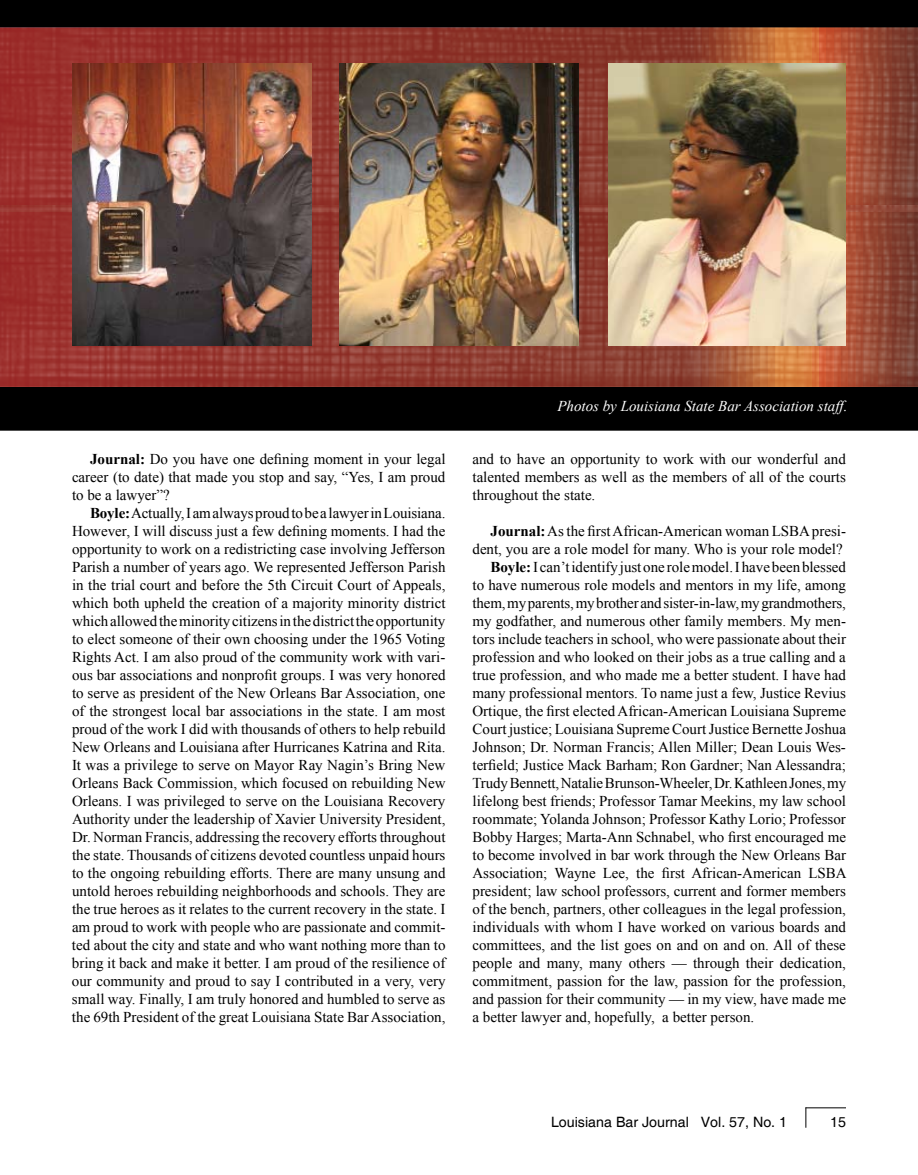
<style>
.page{position:relative;width:918px;height:1175px;background:#fff}
.page>*{position:absolute;margin:0;border:0;box-sizing:border-box;transform-origin:0 0}
.t1{font:15px/18px "Times New Roman";color:#000;text-align:justify}
.t2{font:italic 15px "Times New Roman";color:#fff}
.t3{font:14.25px "Helvetica";color:#000}
.s1{font-weight:700}
</style>
<div class="page">
<hr style="left:806px;top:1107px;width:40px;height:1px;background:#000">
<svg style="left:806px;top:1107px;width:1px;height:20px"></svg>
<img style="left:0;top:27px;width:918px;height:179px">
<img style="left:0;top:206px;width:918px;height:181px">
<img style="left:72px;top:63px;width:240px;height:283px">
<img style="left:339px;top:63px;width:240px;height:283px">
<img style="left:608px;top:63px;width:238px;height:283px">
<div style="left:0;top:0;width:918px;height:27px;background:#000"></div>
<div style="left:0;top:387px;width:918px;height:43px;background:#000"></div>
<p class="t1" style="left:72px;top:449px;width:375px;text-indent:18px"><span class="s1">Journal:</span> Do you have one defining moment in your legal career (to date) that made you stop and say, “Yes, I am proud to be a lawyer”?</p>
<p class="t1" style="left:72px;top:503px;width:375px;text-indent:18px"><span class="s1">Boyle:</span> Actually, I am always proud to be a lawyer in Louisiana.<br>However, I will discuss just a few defining moments. I had the opportunity to work on a redistricting case involving Jefferson Parish a number of years ago. We represented Jefferson Parish in the trial court and before the 5th Circuit Court of Appeals, which both upheld the creation of a majority minority district which allowed the minority citizens in the district the opportunity to elect someone of their own choosing under the 1965 Voting Rights Act. I am also proud of the community work with vari&shy;ous bar associations and nonprofit groups. I was very honored to serve as president of the New Orleans Bar Association, one of the strongest local bar associations in the state. I am most proud of the work I did with thousands of others to help rebuild New Orleans and Louisiana after Hurricanes Katrina and Rita.<br>It was a privilege to serve on Mayor Ray Nagin’s Bring New Orleans Back Commission, which focused on rebuilding New Orleans. I was privileged to serve on the Louisiana Recovery Authority under the leadership of Xavier University President, Dr. Norman Francis, addressing the recovery efforts throughout the state. Thousands of citizens devoted countless unpaid hours to the ongoing rebuilding efforts. There are many unsung and untold heroes rebuilding neighborhoods and schools. They are the true heroes as it relates to the current recovery in the state. I am proud to work with people who are passionate and commit&shy;ted about the city and state and who want nothing more than to bring it back and make it better. I am proud of the resilience of our community and proud to say I contributed in a very, very small way. Finally, I am truly honored and humbled to serve as the 69th President of the great Louisiana State Bar Association,</p>
<p class="t2" style="left:557px;top:396px;width:292px">Photos by Louisiana State Bar Association staff.</p>
<p class="t1" style="left:472px;top:449px;width:375px">and to have an opportunity to work with our wonderful and talented members as well as the members of all of the courts throughout the state.</p>
<p class="t1" style="left:490px;top:521px;width:357px"><span class="s1">Journal:</span> As the first African-American woman LSBA presi-</p>
<p class="t1" style="left:472px;top:539px;width:372px">dent, you are a role model for many. Who is your role model?</p>
<p class="t1" style="left:490px;top:557px;width:357px"><span class="s1">Boyle:</span> I can’t identify just one role model. I have been blessed</p>
<p class="t1" style="left:472px;top:575px;width:375px">to have numerous role models and mentors in my life, among</p>
<p class="t1" style="left:472px;top:593px;width:375px">them, my parents, my brother and sister-in-law, my grandmothers,</p>
<p class="t1" style="left:472px;top:611px;width:375px">my godfather, and numerous other family members. My men-</p>
<p class="t1" style="left:472px;top:629px;width:375px">tors include teachers in school, who were passionate about their</p>
<p class="t1" style="left:472px;top:647px;width:375px">profession and who looked on their jobs as a true calling and a</p>
<p class="t1" style="left:472px;top:665px;width:375px">true profession, and who made me a better student. I have had</p>
<p class="t1" style="left:472px;top:683px;width:375px">many professional mentors. To name just a few, Justice Revius</p>
<p class="t1" style="left:472px;top:701px;width:375px">Ortique, the first elected African-American Louisiana Supreme</p>
<p class="t1" style="left:472px;top:719px;width:375px">Court justice; Louisiana Supreme Court Justice Bernette Joshua</p>
<p class="t1" style="left:472px;top:737px;width:375px">Johnson; Dr. Norman Francis; Allen Miller; Dean Louis Wes-</p>
<p class="t1" style="left:472px;top:755px;width:375px">terfield; Justice Mack Barham; Ron Gardner; Nan Alessandra;</p>
<p class="t1" style="left:472px;top:773px;width:375px">Trudy Bennett, Natalie Brunson-Wheeler, Dr. Kathleen Jones, my</p>
<p class="t1" style="left:472px;top:791px;width:375px">lifelong best friends; Professor Tamar Meekins, my law school</p>
<p class="t1" style="left:472px;top:809px;width:375px">roommate; Yolanda Johnson; Professor Kathy Lorio; Professor</p>
<p class="t1" style="left:472px;top:827px;width:375px">Bobby Harges; Marta-Ann Schnabel, who first encouraged me</p>
<p class="t1" style="left:472px;top:845px;width:375px">to become involved in bar work through the New Orleans Bar</p>
<p class="t1" style="left:472px;top:863px;width:376px">Association; Wayne Lee, the first African-American LSBA</p>
<p class="t1" style="left:472px;top:881px;width:375px">president; law school professors, current and former members</p>
<p class="t1" style="left:472px;top:899px;width:375px">of the bench, partners, other colleagues in the legal profession,</p>
<p class="t1" style="left:472px;top:917px;width:375px">individuals with whom I have worked on various boards and</p>
<p class="t1" style="left:472px;top:935px;width:375px">committees, and the list goes on and on and on. All of these</p>
<p class="t1" style="left:472px;top:953px;width:375px">people and many, many others — through their dedication,</p>
<p class="t1" style="left:472px;top:971px;width:375px">commitment, passion for the law, passion for the profession,</p>
<p class="t1" style="left:472px;top:989px;width:375px">and passion for their community — in my view, have made me</p>
<p class="t1" style="left:472px;top:1007px;width:283px">a better lawyer and, hopefully, a better person.</p>
<p class="t3" style="left:551px;top:1113px;width:238px">Louisiana Bar Journal Vol. 57, No. 1</p>
<p class="t3" style="left:830px;top:1113px;width:17px">15</p>
</div>
